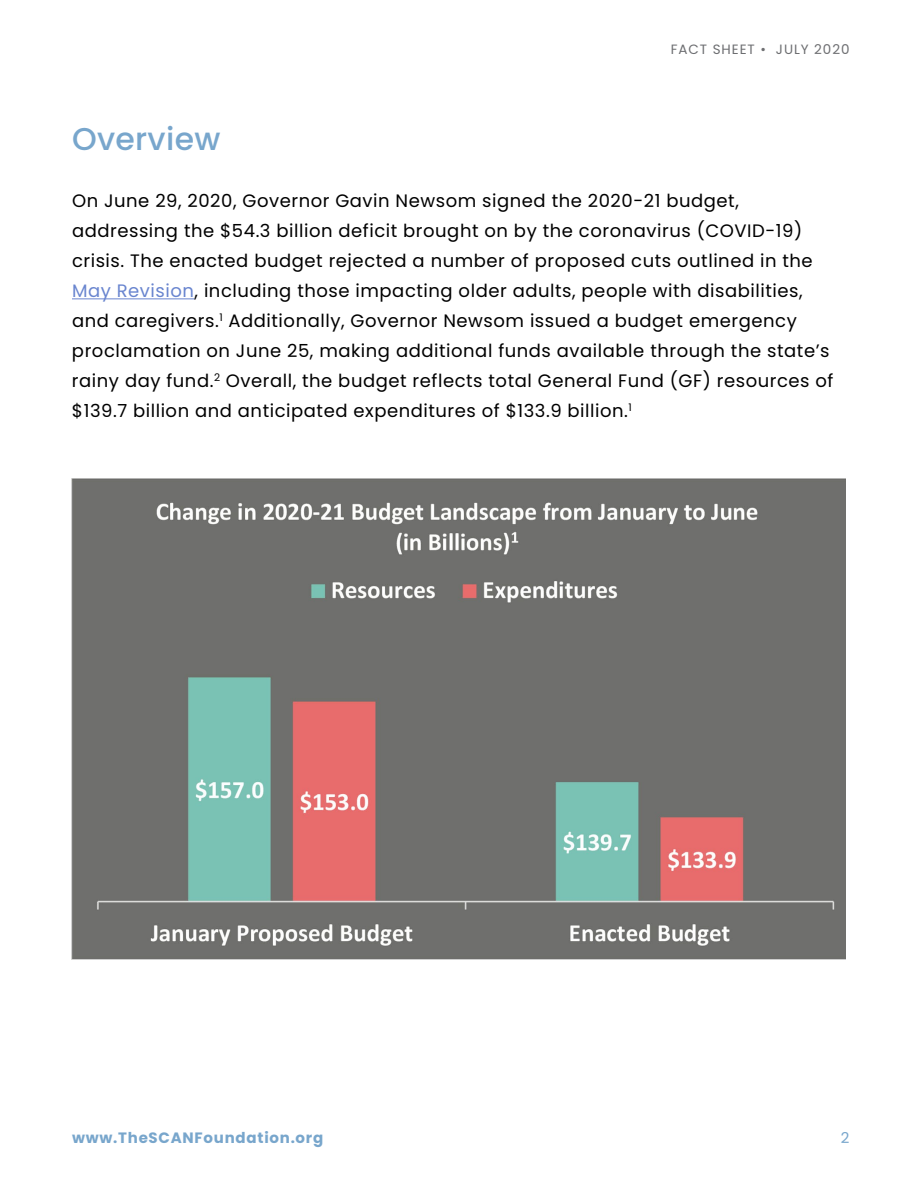
<style>
.page{position:relative;width:918px;height:1188px;background:#fff}
.page>*{position:absolute;margin:0;border:0;box-sizing:border-box;transform-origin:0 0}
.t1{font:500 31.5px "Poppins";letter-spacing:.01em;color:#78a6cc}
.t2{font:18px/30px "Poppins";letter-spacing:.03em;color:#000}
.t3{font:700 15px "Poppins";letter-spacing:.05em;color:#78a6cc}
.t4{font:15px "Poppins";color:#78a6cc}
.t5{font:13.5px "Poppins";letter-spacing:.07em;color:#6d6e71}
.s1{color:#6985cf}
</style>
<div class="page">
<hr style="left:72px;top:298px;width:123px;height:1px;background:#6985cf">
<img style="left:72px;top:478px;width:774px;height:482px">
<h1 class="t1" style="left:72px;top:121px;width:150px">Overview</h1>
<p class="t5" style="left:671px;top:42px;width:180px">FACT SHEET • JULY 2020</p>
<p class="t2" style="left:72px;top:186px;width:763px">On June 29, 2020, Governor Gavin Newsom signed the 2020-21 budget, addressing the $54.3 billion deficit brought on by the coronavirus (COVID-19) crisis. The enacted budget rejected a number of proposed cuts outlined in the <span class="s1">May Revision</span>, including those impacting older adults, people with disabilities, and caregivers.<sup>1</sup> Additionally, Governor Newsom issued a budget emergency proclamation on June 25, making additional funds available through the state’s rainy day fund.<sup>2</sup> Overall, the budget reflects total General Fund (GF) resources of $139.7 billion and anticipated expenditures of $133.9 billion.<sup>1</sup></p>
<p class="t3" style="left:72px;top:1129px;width:253px">www.TheSCANFoundation.org</p>
<p class="t4" style="left:841px;top:1129px;width:10px">2</p>
</div>
